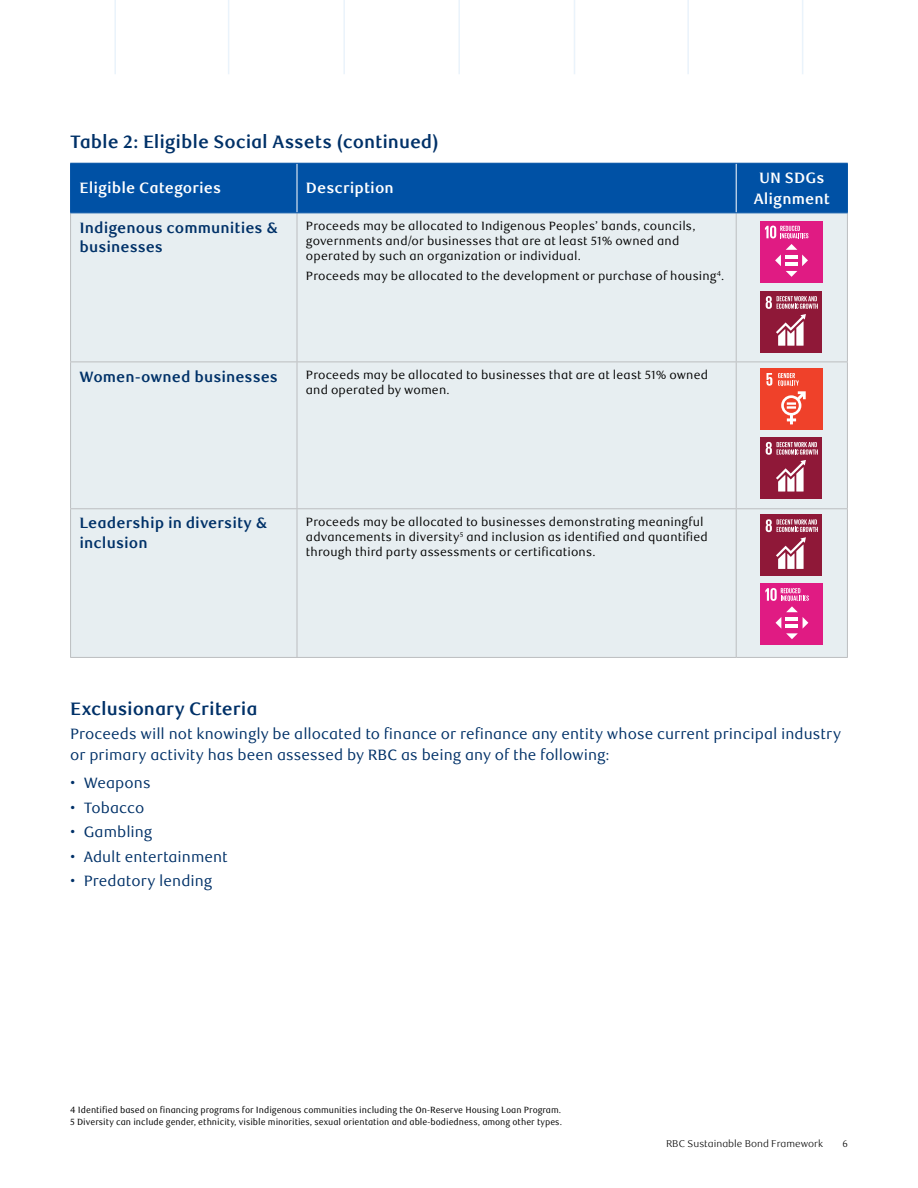
<style>
.page{position:relative;width:918px;height:1188px;background:#fff}
.page>*{position:absolute;margin:0;border:0;box-sizing:border-box;transform-origin:0 0}
.t1{font:700 18px "RBC Text";letter-spacing:-.005em;color:#003168}
.t2{font:15px/21px "RBC Text";letter-spacing:.005em;color:#003168}
.t3{font:700 15px/19.5px "RBC Text";letter-spacing:.005em;color:#003168}
.t4{font:700 15px/21px "RBC Text";letter-spacing:.005em;color:#fff;text-align:center}
.t5{font:12px/15px "RBC Text";letter-spacing:.015em;color:#000}
.t6{font:300 9.75px "RBC Text";color:#000}
.t7{font:9px/12px "RBC Text Cond";color:#000}
</style>
<div class="page">
<div style="left:71px;top:164px;width:776px;height:48px;background:#0051a5"></div>
<div style="left:71px;top:213px;width:776px;height:444px;background:#e7eef1"></div>
<hr style="left:70px;top:213px;width:1px;height:149px;background:#bcbec0">
<hr style="left:297px;top:213px;width:1px;height:149px;background:#bcbec0">
<hr style="left:736px;top:213px;width:1px;height:149px;background:#bcbec0">
<hr style="left:847px;top:213px;width:1px;height:149px;background:#bcbec0">
<hr style="left:70px;top:362px;width:227px;height:1px;background:#bcbec0">
<hr style="left:70px;top:362px;width:1px;height:146px;background:#bcbec0">
<hr style="left:297px;top:362px;width:439px;height:1px;background:#bcbec0">
<hr style="left:297px;top:362px;width:1px;height:146px;background:#bcbec0">
<hr style="left:736px;top:362px;width:112px;height:1px;background:#bcbec0">
<hr style="left:736px;top:362px;width:1px;height:146px;background:#bcbec0">
<hr style="left:847px;top:362px;width:1px;height:146px;background:#bcbec0">
<hr style="left:70px;top:508px;width:227px;height:1px;background:#bcbec0">
<hr style="left:70px;top:509px;width:1px;height:148px;background:#bcbec0">
<hr style="left:297px;top:508px;width:439px;height:1px;background:#bcbec0">
<hr style="left:297px;top:509px;width:1px;height:148px;background:#bcbec0">
<hr style="left:736px;top:508px;width:112px;height:1px;background:#bcbec0">
<hr style="left:736px;top:509px;width:1px;height:148px;background:#bcbec0">
<hr style="left:847px;top:509px;width:1px;height:148px;background:#bcbec0">
<hr style="left:70px;top:657px;width:227px;height:1px;background:#bcbec0">
<hr style="left:297px;top:657px;width:439px;height:1px;background:#bcbec0">
<hr style="left:736px;top:657px;width:112px;height:1px;background:#bcbec0">
<hr style="left:297px;top:164px;width:1px;height:48px;background:#fff">
<hr style="left:736px;top:164px;width:1px;height:48px;background:#fff">
<hr style="left:70px;top:163px;width:227px;height:1px;background:#0051a5">
<hr style="left:70px;top:164px;width:1px;height:48px;background:#0051a5">
<hr style="left:297px;top:163px;width:439px;height:1px;background:#0051a5">
<hr style="left:736px;top:163px;width:112px;height:1px;background:#0051a5">
<hr style="left:847px;top:164px;width:1px;height:48px;background:#0051a5">
<hr style="left:70px;top:212px;width:227px;height:1px;background:#0051a5">
<hr style="left:297px;top:212px;width:439px;height:1px;background:#0051a5">
<hr style="left:736px;top:212px;width:112px;height:1px;background:#0051a5">
<div style="left:760px;top:221px;width:63px;height:61px;background:#e01b83"></div>
<svg style="left:765px;top:226px;width:43px;height:51px"></svg>
<hr style="left:785px;top:262px;width:13px;height:4px;background:#fff">
<div style="left:760px;top:369px;width:63px;height:61px;background:#ef412a"></div>
<svg style="left:766px;top:373px;width:6px;height:13px"></svg>
<svg style="left:778px;top:373px;width:28px;height:51px"></svg>
<div style="left:760px;top:515px;width:62px;height:61px;background:#8f1838"></div>
<svg style="left:766px;top:519px;width:52px;height:50px"></svg>
<div style="left:760px;top:292px;width:62px;height:61px;background:#8f1838"></div>
<svg style="left:766px;top:296px;width:52px;height:50px"></svg>
<div style="left:760px;top:437px;width:62px;height:61px;background:#8f1838"></div>
<svg style="left:766px;top:442px;width:52px;height:50px"></svg>
<div style="left:761px;top:584px;width:62px;height:61px;background:#e01b83"></div>
<svg style="left:765px;top:588px;width:44px;height:51px"></svg>
<hr style="left:114px;top:1px;width:2px;height:73px;background:#eaf3fb">
<hr style="left:228px;top:1px;width:1px;height:73px;background:#eaf3fb">
<hr style="left:343px;top:1px;width:2px;height:73px;background:#eaf3fb">
<hr style="left:458px;top:1px;width:2px;height:73px;background:#eaf3fb">
<hr style="left:574px;top:1px;width:1px;height:73px;background:#eaf3fb">
<hr style="left:687px;top:1px;width:2px;height:73px;background:#eaf3fb">
<hr style="left:802px;top:1px;width:1px;height:73px;background:#eaf3fb">
<h1 class="t1" style="left:70px;top:131px;width:370px">Table 2: Eligible Social Assets (continued)</h1>
<p class="t4" style="left:79px;top:178px;width:143px">Eligible Categories</p>
<p class="t4" style="left:306px;top:178px;width:89px">Description</p>
<p class="t4" style="left:754px;top:168px;width:78px">UN SDGs<br>Alignment</p>
<p class="t3" style="left:79px;top:218px;width:200px">Indigenous communities &amp; businesses</p>
<p class="t5" style="left:306px;top:219px;width:391px">Proceeds may be allocated to Indigenous Peoples’ bands, councils, governments and/or businesses that are at least 51% owned and operated by such an organization or individual.</p>
<p class="t5" style="left:306px;top:269px;width:420px">Proceeds may be allocated to the development or purchase of housing<sup>4</sup>.</p>
<p class="t3" style="left:79px;top:367px;width:200px">Women-owned businesses</p>
<p class="t5" style="left:306px;top:368px;width:404px">Proceeds may be allocated to businesses that are at least 51% owned and operated by women.</p>
<p class="t3" style="left:79px;top:514px;width:189px">Leadership in diversity &amp; inclusion</p>
<p class="t5" style="left:306px;top:515px;width:404px">Proceeds may be allocated to businesses demonstrating meaningful advancements in diversity<sup>5</sup> and inclusion as identified and quantified through third party assessments or certifications.</p>
<h1 class="t1" style="left:70px;top:698px;width:189px">Exclusionary Criteria</h1>
<p class="t2" style="left:70px;top:724px;width:772px">Proceeds will not knowingly be allocated to finance or refinance any entity whose current principal industry or primary activity has been assessed by RBC as being any of the following:</p>
<p class="t2" style="left:70px;top:773px;width:82px">• Weapons</p>
<p class="t2" style="left:70px;top:797px;width:76px">• Tobacco</p>
<p class="t2" style="left:70px;top:822px;width:84px">• Gambling</p>
<p class="t2" style="left:70px;top:846px;width:159px">• Adult entertainment</p>
<p class="t2" style="left:70px;top:871px;width:144px">• Predatory lending</p>
<p class="t7" style="left:70px;top:1104px;width:493px">4 Identified based on financing programs for Indigenous communities including the On-Reserve Housing Loan Program.<br>5 Diversity can include gender, ethnicity, visible minorities, sexual orientation and able-bodiedness, among other types.</p>
<p class="t6" style="left:666px;top:1138px;width:158px">RBC Sustainable Bond Framework</p>
<p class="t6" style="left:842px;top:1138px;width:7px">6</p>
</div>
